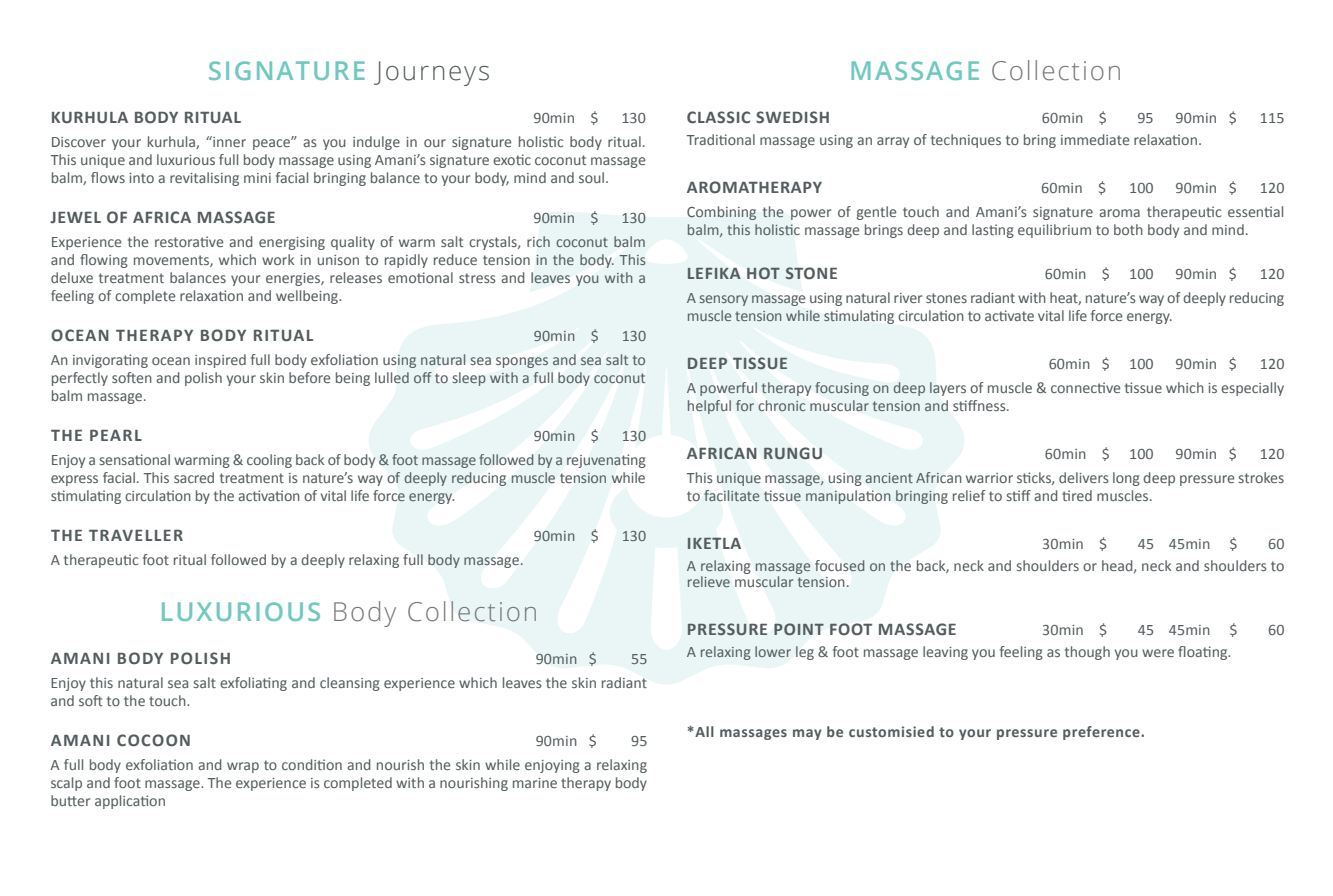
<style>
.page{position:relative;width:1333px;height:896px;background:#fff}
.page>*{position:absolute;margin:0;border:0;box-sizing:border-box;transform-origin:0 0}
.t1{font:300 26px "Open Sans";letter-spacing:.07em;color:#77777a}
.t2{font:600 26px "Open Sans";letter-spacing:.07em;color:#70c9c1}
.t3{font:700 18px "Calibri";letter-spacing:.04em;color:#545c5e}
.t4{font:700 18px "Calibri";letter-spacing:.08em;color:#545c5e}
.t5{font:16px/18px "Calibri";color:#545c5e}
.t6{font:700 16px "Calibri";letter-spacing:.04em;color:#545c5e}
.s1{font-weight:300;color:#545c5e}
.s2{font-weight:600;color:#70c9c1}
</style>
<div class="page">
<svg style="left:369px;top:211px;width:595px;height:473px;fill:#e9f6f5"></svg>
<p class="t2" style="left:208px;top:53px;width:284px">SIGNATURE <span class="s1">Journeys</span></p>
<p class="t1" style="left:849px;top:53px;width:274px"><span class="s2">MASSAGE</span> Collection</p>
<p class="t3" style="left:51px;top:106px;width:192px">KURHULA BODY RITUAL</p>
<p class="t5" style="left:533px;top:108px;width:67px">90min $</p>
<p class="t5" style="left:621px;top:108px;width:26px">130</p>
<p class="t5" style="left:51px;top:132px;width:596px;text-align:justify">Discover your kurhula, “inner peace” as you indulge in our signature holistic body ritual.<br>This unique and luxurious full body massage using Amani’s signature exotic coconut massage balm, flows into a revitalising mini facial bringing balance to your body, mind and soul.</p>
<p class="t3" style="left:51px;top:206px;width:226px">JEWEL OF AFRICA MASSAGE</p>
<p class="t5" style="left:533px;top:208px;width:67px">90min $</p>
<p class="t5" style="left:621px;top:208px;width:26px">130</p>
<p class="t5" style="left:51px;top:232px;width:596px;text-align:justify">Experience the restorative and energising quality of warm salt crystals, rich coconut balm and flowing movements, which work in unison to rapidly reduce tension in the body. This deluxe treatment balances your energies, releases emotional stress and leaves you with a feeling of complete relaxation and wellbeing.</p>
<p class="t4" style="left:51px;top:324px;width:264px">OCEAN THERAPY BODY RITUAL</p>
<p class="t5" style="left:533px;top:326px;width:67px">90min $</p>
<p class="t5" style="left:621px;top:326px;width:26px">130</p>
<p class="t5" style="left:51px;top:350px;width:596px;text-align:justify">An invigorating ocean inspired full body exfoliation using natural sea sponges and sea salt to perfectly soften and polish your skin before being lulled off to sleep with a full body coconut balm massage.</p>
<p class="t4" style="left:51px;top:424px;width:92px">THE PEARL</p>
<p class="t5" style="left:533px;top:426px;width:67px">90min $</p>
<p class="t5" style="left:621px;top:426px;width:26px">130</p>
<p class="t5" style="left:51px;top:450px;width:596px;text-align:justify">Enjoy a sensational warming &amp; cooling back of body &amp; foot massage followed by a rejuvenating express facial. This sacred treatment is nature’s way of deeply reducing muscle tension while stimulating circulation by the activation of vital life force energy.</p>
<p class="t4" style="left:51px;top:524px;width:134px">THE TRAVELLER</p>
<p class="t5" style="left:533px;top:526px;width:67px">90min $</p>
<p class="t5" style="left:621px;top:526px;width:26px">130</p>
<p class="t5" style="left:51px;top:550px;width:474px">A therapeutic foot ritual followed by a deeply relaxing full body massage.</p>
<p class="t1" style="left:159px;top:593px;width:380px"><span class="s2">LUXURIOUS</span> Body Collection</p>
<p class="t4" style="left:51px;top:647px;width:182px">AMANI BODY POLISH</p>
<p class="t5" style="left:535px;top:649px;width:63px">90min $</p>
<p class="t5" style="left:631px;top:649px;width:18px">55</p>
<p class="t5" style="left:50px;top:673px;width:598px">Enjoy this natural sea salt exfoliating and cleansing experience which leaves the skin radiant and soft to the touch.</p>
<p class="t4" style="left:51px;top:729px;width:142px">AMANI COCOON</p>
<p class="t5" style="left:535px;top:731px;width:63px">90min $</p>
<p class="t5" style="left:631px;top:731px;width:18px">95</p>
<p class="t5" style="left:50px;top:755px;width:598px;text-align:justify">A full body exfoliation and wrap to condition and nourish the skin while enjoying a relaxing scalp and foot massage. The experience is completed with a nourishing marine therapy body butter application</p>
<p class="t3" style="left:687px;top:106px;width:145px">CLASSIC SWEDISH</p>
<p class="t5" style="left:1041px;top:108px;width:67px">60min $</p>
<p class="t5" style="left:1137px;top:108px;width:18px">95</p>
<p class="t5" style="left:1175px;top:108px;width:63px">90min $</p>
<p class="t5" style="left:1259px;top:108px;width:26px">115</p>
<p class="t5" style="left:687px;top:130px;width:516px">Traditional massage using an array of techniques to bring immediate relaxation.</p>
<p class="t3" style="left:687px;top:176px;width:137px">AROMATHERAPY</p>
<p class="t5" style="left:1041px;top:178px;width:67px">60min $</p>
<p class="t5" style="left:1128px;top:178px;width:26px">100</p>
<p class="t5" style="left:1175px;top:178px;width:63px">90min $</p>
<p class="t5" style="left:1259px;top:178px;width:26px">120</p>
<p class="t5" style="left:687px;top:202px;width:599px">Combining the power of gentle touch and Amani’s signature aroma therapeutic essential balm, this holistic massage brings deep and lasting equilibrium to both body and mind.</p>
<p class="t3" style="left:687px;top:262px;width:152px">LEFIKA HOT STONE</p>
<p class="t5" style="left:1044px;top:264px;width:110px">60min $ 100</p>
<p class="t5" style="left:1175px;top:264px;width:63px">90min $</p>
<p class="t5" style="left:1259px;top:264px;width:26px">120</p>
<p class="t5" style="left:687px;top:288px;width:599px">A sensory massage using natural river stones radiant with heat, nature’s way of deeply reducing muscle tension while stimulating circulation to activate vital life force energy.</p>
<p class="t3" style="left:687px;top:352px;width:103px">DEEP TISSUE</p>
<p class="t5" style="left:1048px;top:354px;width:107px">60min $ 100</p>
<p class="t5" style="left:1175px;top:354px;width:63px">90min $</p>
<p class="t5" style="left:1259px;top:354px;width:26px">120</p>
<p class="t5" style="left:687px;top:378px;width:599px">A powerful therapy focusing on deep layers of muscle &amp; connective tissue which is especially helpful for chronic muscular tension and stiffness.</p>
<p class="t3" style="left:687px;top:442px;width:138px">AFRICAN RUNGU</p>
<p class="t5" style="left:1044px;top:444px;width:110px">60min $ 100</p>
<p class="t5" style="left:1175px;top:444px;width:63px">90min $</p>
<p class="t5" style="left:1259px;top:444px;width:26px">120</p>
<p class="t5" style="left:687px;top:468px;width:599px">This unique massage, using ancient African warrior sticks, delivers long deep pressure strokes to facilitate tissue manipulation bringing relief to stiff and tired muscles.</p>
<p class="t3" style="left:687px;top:532px;width:56px">IKETLA</p>
<p class="t5" style="left:1042px;top:534px;width:67px">30min $</p>
<p class="t5" style="left:1137px;top:534px;width:101px">45 45min $</p>
<p class="t5" style="left:1267px;top:534px;width:18px">60</p>
<p class="t5" style="left:687px;top:557px;width:599px;line-height:16px">A relaxing massage focused on the back, neck and shoulders or head, neck and shoulders to relieve muscular tension.</p>
<p class="t3" style="left:687px;top:618px;width:271px">PRESSURE POINT FOOT MASSAGE</p>
<p class="t5" style="left:1042px;top:620px;width:67px">30min $</p>
<p class="t5" style="left:1137px;top:620px;width:101px">45 45min $</p>
<p class="t5" style="left:1267px;top:620px;width:18px">60</p>
<p class="t5" style="left:687px;top:642px;width:546px">A relaxing lower leg &amp; foot massage leaving you feeling as though you were floating.</p>
<p class="t6" style="left:687px;top:721px;width:459px">*All massages may be customisied to your pressure preference.</p>
</div>
